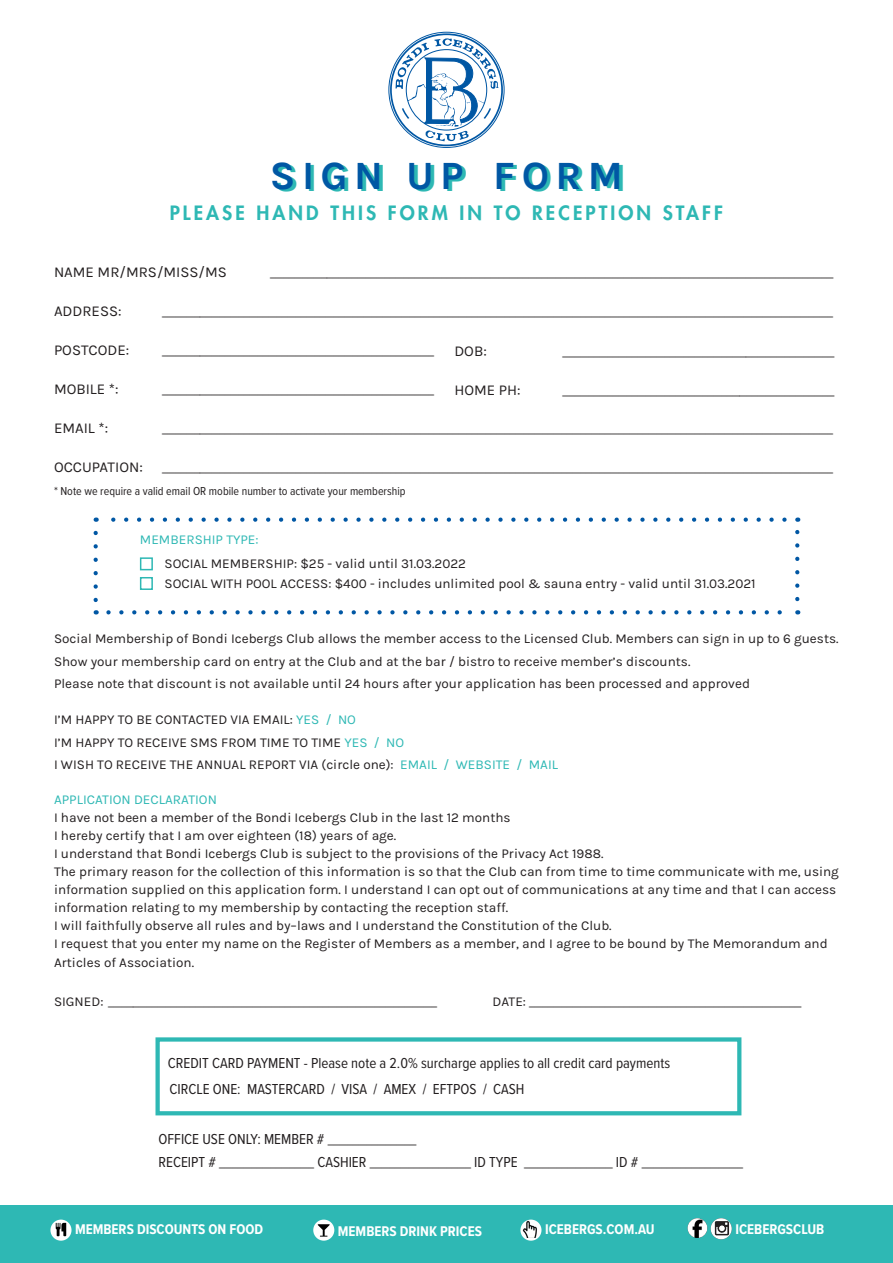
<style>
.page{position:relative;width:893px;height:1263px;background:#fff}
.page>*{position:absolute;margin:0;border:0;box-sizing:border-box;transform-origin:0 0}
.t1{font:700 40.2px "Karla";letter-spacing:.16em;color:#0057a4}
.t2{font:800 19.2px "Futura LT";letter-spacing:.16em;color:#2eb8b4}
.t3{font:15px "Proxima Nova Cond";color:#231f20}
.t4{font:15px "Karla";color:#231f20}
.t5{font:700 14.55px "Proxima Nova Cond";color:#fff}
.t6{font:13.5px/18px "Karla";color:#231f20}
.t7{font:13.5px "Karla";color:#2eb8b4}
.t8{font:12px "Proxima Nova Cond";color:#231f20}
.s1{color:#2eb8b4}
.s2{font-family:"Karla";font-size:13.5px}
</style>
<div class="page">
<svg style="left:108px;top:610px;width:674px;height:4px"></svg>
<svg style="left:94px;top:533px;width:4px;height:81px"></svg>
<svg style="left:795px;top:517px;width:4px;height:82px"></svg>
<svg style="left:96px;top:517px;width:688px;height:5px"></svg>
<div style="left:155px;top:1037px;width:586px;height:78px;border:4px solid #2eb8b4"></div>
<div style="left:140px;top:557px;width:13px;height:13px;border:2px solid #2eb8b4"></div>
<div style="left:140px;top:577px;width:13px;height:13px;border:2px solid #2eb8b4"></div>
<div style="left:390px;top:33px;width:113px;height:113px;border:2px solid #0057a4;border-radius:50%"></div>
<svg style="left:395px;top:38px;width:103px;height:103px"></svg>
<div style="left:0;top:1205px;width:893px;height:58px;background:#2eb8b4"></div>
<svg style="left:50px;top:1219px;width:22px;height:22px"></svg>
<svg style="left:56px;top:1223px;width:10px;height:13px"></svg>
<svg style="left:520px;top:1219px;width:21px;height:22px"></svg>
<svg style="left:313px;top:1219px;width:21px;height:22px"></svg>
<svg style="left:318px;top:1224px;width:12px;height:12px"></svg>
<img style="left:520px;top:1219px;width:21px;height:18px">
<img style="left:711px;top:1218px;width:21px;height:21px;border-radius:11px">
<img style="left:688px;top:1218px;width:19px;height:20px;border-radius:10px">
<p class="t1" style="left:270px;top:153px;width:355px">SIGN UP FORM</p>
<p class="t2" style="left:170px;top:200px;width:555px">PLEASE HAND THIS FORM IN TO RECEPTION STAFF</p>
<p class="t4" style="left:54px;top:264px;width:174px">NAME MR/MRS/MISS/MS</p>
<p class="t3" style="left:270px;top:261px;width:565px">_________________________________________________________________________________________</p>
<p class="t4" style="left:54px;top:303px;width:69px">ADDRESS:</p>
<p class="t3" style="left:162px;top:300px;width:672px">__________________________________________________________________________________________________________</p>
<p class="t4" style="left:54px;top:342px;width:77px">POSTCODE:</p>
<p class="t3" style="left:162px;top:339px;width:274px">___________________________________________</p>
<p class="t4" style="left:54px;top:381px;width:66px">MOBILE *:</p>
<p class="t3" style="left:162px;top:378px;width:274px">___________________________________________</p>
<p class="t4" style="left:54px;top:420px;width:56px">EMAIL *:</p>
<p class="t3" style="left:162px;top:417px;width:672px">__________________________________________________________________________________________________________</p>
<p class="t4" style="left:54px;top:459px;width:90px">OCCUPATION:</p>
<p class="t3" style="left:162px;top:456px;width:672px">__________________________________________________________________________________________________________</p>
<p class="t4" style="left:454px;top:343px;width:34px">DOB:</p>
<p class="t3" style="left:562px;top:340px;width:274px">___________________________________________</p>
<p class="t4" style="left:454px;top:382px;width:68px">HOME PH:</p>
<p class="t3" style="left:562px;top:379px;width:274px">___________________________________________</p>
<p class="t8" style="left:54px;top:482px;width:353px">* Note we require a valid email OR mobile number to activate your membership</p>
<p class="t7" style="left:140px;top:532px;width:120px">MEMBERSHIP TYPE:</p>
<p class="t6" style="left:165px;top:555px;width:303px">SOCIAL MEMBERSHIP: $25 - valid until 31.03.2022</p>
<p class="t6" style="left:165px;top:574px;width:593px">SOCIAL WITH POOL ACCESS: $400 - includes unlimited pool &amp; sauna entry - valid until 31.03.2021</p>
<p class="t6" style="left:54px;top:630px;width:786px">Social Membership of Bondi Icebergs Club allows the member access to the Licensed Club. Members can sign in up to 6 guests.</p>
<p class="t6" style="left:54px;top:652px;width:638px">Show your membership card on entry at the Club and at the bar / bistro to receive member’s discounts.</p>
<p class="t6" style="left:54px;top:675px;width:697px">Please note that discount is not available until 24 hours after your application has been processed and approved</p>
<p class="t6" style="left:54px;top:711px;width:303px">I’M HAPPY TO BE CONTACTED VIA EMAIL: <span class="s1">YES / NO</span></p>
<p class="t6" style="left:54px;top:733px;width:352px">I’M HAPPY TO RECEIVE SMS FROM TIME TO TIME <span class="s1">YES / NO</span></p>
<p class="t6" style="left:54px;top:756px;width:506px">I WISH TO RECEIVE THE ANNUAL REPORT VIA (circle one): <span class="s1">EMAIL / WEBSITE / MAIL</span></p>
<p class="t7" style="left:54px;top:792px;width:164px">APPLICATION DECLARATION</p>
<p class="t6" style="left:54px;top:808px;width:458px">I have not been a member of the Bondi Icebergs Club in the last 12 months</p>
<p class="t6" style="left:54px;top:826px;width:344px">I hereby certify that I am over eighteen (18) years of age.</p>
<p class="t6" style="left:54px;top:844px;width:551px">I understand that Bondi Icebergs Club is subject to the provisions of the Privacy Act 1988.</p>
<p class="t6" style="left:54px;top:862px;width:786px">The primary reason for the collection of this information is so that the Club can from time to time communicate with me, using information supplied on this application form. I understand I can opt out of communications at any time and that I can access information relating to my membership by contacting the reception staff.</p>
<p class="t6" style="left:54px;top:916px;width:559px">I will faithfully observe all rules and by–laws and I understand the Constitution of the Club.</p>
<p class="t6" style="left:54px;top:934px;width:775px;line-height:19.5px">I request that you enter my name on the Register of Members as a member, and I agree to be bound by The Memorandum and<br>Articles of Association.</p>
<p class="t3" style="left:54px;top:990px;width:385px"><span class="s2">SIGNED:</span> ____________________________________________________</p>
<p class="t3" style="left:492px;top:990px;width:311px"><span class="s2">DATE:</span> ___________________________________________</p>
<p class="t3" style="left:168px;top:1052px;width:504px">CREDIT CARD PAYMENT - Please note a 2.0% surcharge applies to all credit card payments</p>
<p class="t3" style="left:169px;top:1078px;width:356px">CIRCLE ONE: MASTERCARD / VISA / AMEX / EFTPOS / CASH</p>
<p class="t3" style="left:158px;top:1128px;width:259px">OFFICE USE ONLY: MEMBER # ______________</p>
<p class="t3" style="left:158px;top:1150px;width:586px">RECEIPT # _______________ CASHIER ________________ ID TYPE ______________ ID # ________________</p>
<p class="t5" style="left:75px;top:1219px;width:190px">MEMBERS DISCOUNTS ON FOOD</p>
<p class="t5" style="left:338px;top:1220px;width:146px">MEMBERS DRINK PRICES</p>
<p class="t5" style="left:545px;top:1219px;width:111px">ICEBERGS.COM.AU</p>
<p class="t5" style="left:735px;top:1219px;width:90px">ICEBERGSCLUB</p>
</div>
